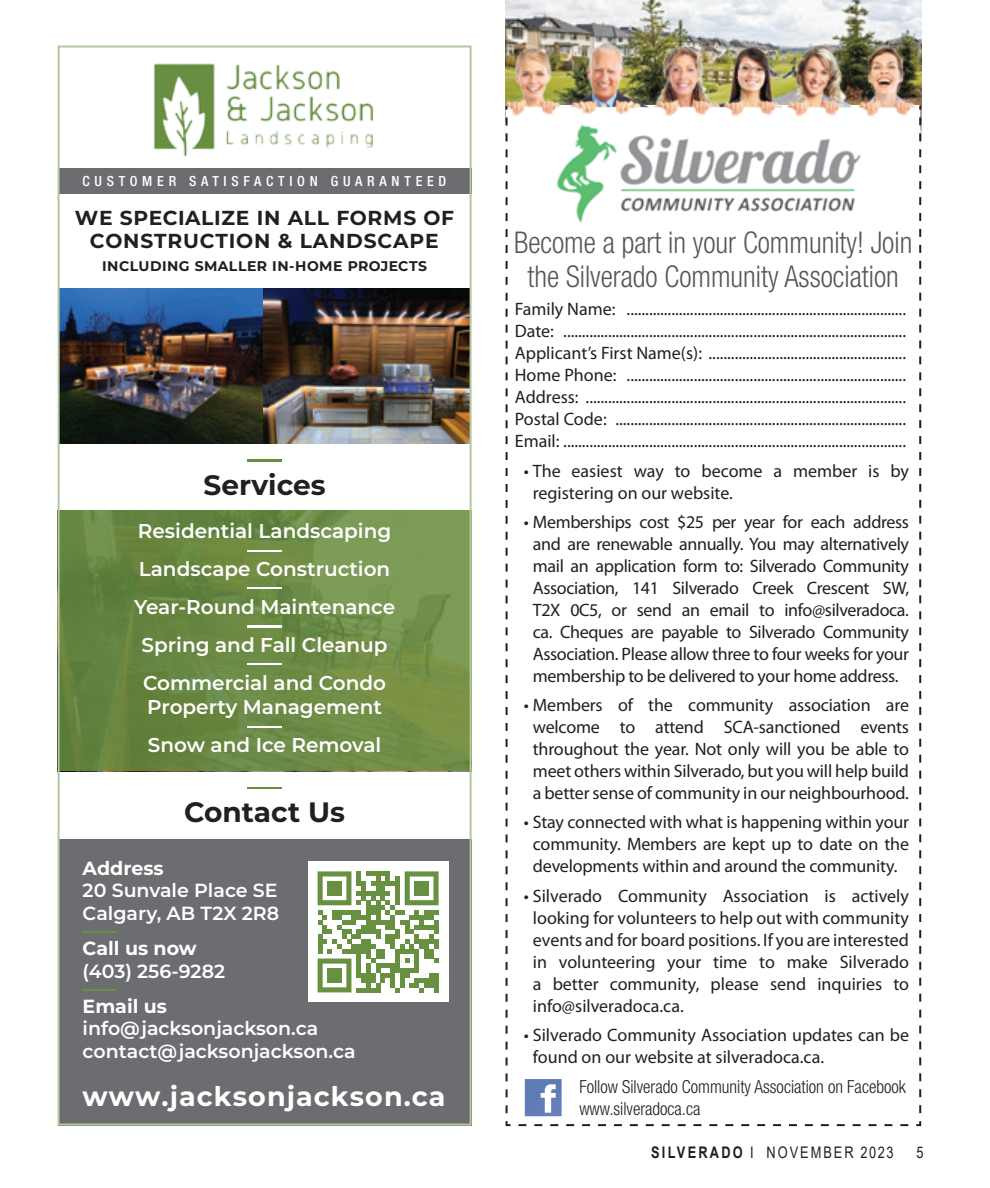
<style>
.page{position:relative;width:990px;height:1188px;background:#fff}
.page>*{position:absolute;margin:0;border:0;box-sizing:border-box;transform-origin:0 0}
.t1{font:300 condensed 30px/34px "Helvetica Neue LT Std";color:#57585a;text-align:center;scale:.95 1}
.t2{font:700 28px "Montserrat";color:#231f20}
.t3{font:700 27px "Montserrat";letter-spacing:.04em;color:#fff}
.t4{font:700 20.2px/22.4px "Montserrat";letter-spacing:.04em;color:#231f20;text-align:center}
.t5{font:600 20px/38px "Montserrat";color:#fff;text-align:center}
.t6{font:600 19px/22.8px "Montserrat";color:#fff}
.t7{font:18px/22px "Myriad Pro";letter-spacing:-.01em;color:#231f20;text-align:center}
.t8{font:300 condensed 18px "Helvetica Neue LT Std";color:#231f20;scale:.96 1}
.t9{font:16px "Arial";letter-spacing:.155em;color:#231f20;scale:.8 1}
.t10{font:700 14px "Montserrat";letter-spacing:.03em;color:#231f20}
.t11{font:500 condensed 14px "Helvetica Neue LT Std";letter-spacing:.34em;color:#fff}
.s1{font-weight:700}
</style>
<div class="page">
<img style="left:506px;top:0;width:416px;height:104px">
<svg style="left:505px;top:104px;width:417px;height:1023px"></svg>
<img style="left:508px;top:42px;width:413px;height:76px">
<svg style="left:525px;top:1079px;width:37px;height:37px"></svg>
<div style="left:540px;top:107px;width:338px;height:133px;background:#fff"></div>
<img style="left:548px;top:109px;width:331px;height:126px">
<svg style="left:61px;top:511px;width:408px;height:260px;background:#6d8b45"></svg>
<div style="left:58px;top:169px;width:414px;height:25px;background:#6c6d70"></div>
<div style="left:58px;top:839px;width:414px;height:287px;background:#6c6d70"></div>
<hr style="left:247px;top:459px;width:35px;height:2px;background:#689042">
<img style="left:153px;top:63px;width:221px;height:94px">
<img style="left:61px;top:289px;width:408px;height:155px">
<hr style="left:247px;top:787px;width:35px;height:2px;background:#689042">
<hr style="left:247px;top:550px;width:35px;height:2px;background:#fff">
<hr style="left:247px;top:587px;width:35px;height:2px;background:#fff">
<hr style="left:247px;top:625px;width:35px;height:2px;background:#fff">
<hr style="left:247px;top:663px;width:35px;height:2px;background:#fff">
<hr style="left:247px;top:726px;width:35px;height:2px;background:#fff">
<div style="left:308px;top:862px;width:140px;height:140px;background:#fff"></div>
<svg style="left:318px;top:871px;width:121px;height:121px"></svg>
<div style="left:327px;top:881px;width:15px;height:15px;background:#689041"></div>
<div style="left:414px;top:881px;width:15px;height:15px;background:#689041"></div>
<div style="left:327px;top:968px;width:15px;height:15px;background:#689041"></div>
<hr style="left:82px;top:931px;width:35px;height:2px;background:#689042">
<hr style="left:82px;top:989px;width:35px;height:2px;background:#689042">
<p class="t11" style="left:83px;top:173px;width:365px">CUSTOMER SATISFACTION GUARANTEED</p>
<p class="t4" style="left:75px;top:206px;width:381px">WE SPECIALIZE IN ALL FORMS OF<br>CONSTRUCTION &amp; LANDSCAPE</p>
<p class="t10" style="left:102px;top:256px;width:326px">INCLUDING SMALLER IN-HOME PROJECTS</p>
<p class="t2" style="left:204px;top:466px;width:124px">Services</p>
<p class="t5" style="left:134px;top:511px;width:263px">Residential Landscaping<br>Landscape Construction<br>Year-Round Maintenance<br>Spring and Fall Cleanup<br>Commercial and Condo</p>
<p class="t5" style="left:147px;top:687px;width:236px;text-align:left">Property Management<br>Snow and Ice Removal</p>
<p class="t2" style="left:184px;top:793px;width:163px">Contact Us</p>
<p class="t6" style="left:83px;top:856px;width:198px"><span class="s1">Address<br></span>20 Sunvale Place SE<br>Calgary, AB T2X 2R8</p>
<p class="t6" style="left:83px;top:936px;width:144px"><span class="s1">Call us now </span>(403) 256-9282</p>
<p class="t6" style="left:83px;top:994px;width:275px"><span class="s1">Email us </span>info@jacksonjackson.ca contact@jacksonjackson.ca</p>
<p class="t3" style="left:83px;top:1079px;width:365px">www.jacksonjackson.ca</p>
<p class="t1" style="left:514px;top:225px;width:421px">Become a part in your Community! Join the Silverado Community Association</p>
<p class="t7" style="left:515px;top:298px;width:393px;text-align:justify">Family Name: ...........................................................................<br>Date: ............................................................................................<br>Applicant’s First Name(s): .....................................................<br>Home Phone: ...........................................................................<br>Address: ......................................................................................<br>Postal Code: ..............................................................................<br>Email: ............................................................................................</p>
<p class="t7" style="left:533px;top:460px;width:378px;text-align:left;text-indent:-9px">• The easiest way to become a member is by registering on our website.</p>
<p class="t7" style="left:524px;top:511px;width:387px">• Memberships cost $25 per year for each address and are renewable annually. You may alternatively mail an application form to: Silverado Community Association, 141 Silverado Creek Crescent SW, T2X 0C5, or send an email to info@silveradoca. ca. Cheques are payable to Silverado Community Association. Please allow three to four weeks for your membership to be delivered to your home address.</p>
<p class="t7" style="left:524px;top:694px;width:387px">• Members of the community association are welcome to attend SCA-sanctioned events throughout the year. Not only will you be able to meet others within Silverado, but you will help build a better sense of community in our neighbourhood.</p>
<p class="t7" style="left:524px;top:811px;width:387px">• Stay connected with what is happening within your community. Members are kept up to date on the developments within and around the community.</p>
<p class="t7" style="left:533px;top:884px;width:378px;text-align:justify;text-indent:-9px">• Silverado Community Association is actively looking for volunteers to help out with community events and for board positions. If you are interested in volunteering your time to make Silverado a better community, please send inquiries to info@silveradoca.ca.</p>
<p class="t7" style="left:533px;top:1024px;width:378px;text-align:left;text-indent:-9px">• Silverado Community Association updates can be found on our website at silveradoca.ca.</p>
<p class="t8" style="left:579px;top:1076px;width:342px">Follow Silverado Community Association on Facebook</p>
<p class="t8" style="left:579px;top:1098px;width:128px">www.silveradoca.ca</p>
<p class="t9" style="left:651px;top:1141px;width:304px"><span class="s1">SILVERADO</span> I NOVEMBER 2023</p>
<p class="t9" style="left:917px;top:1141px;width:10px">5</p>
</div>
